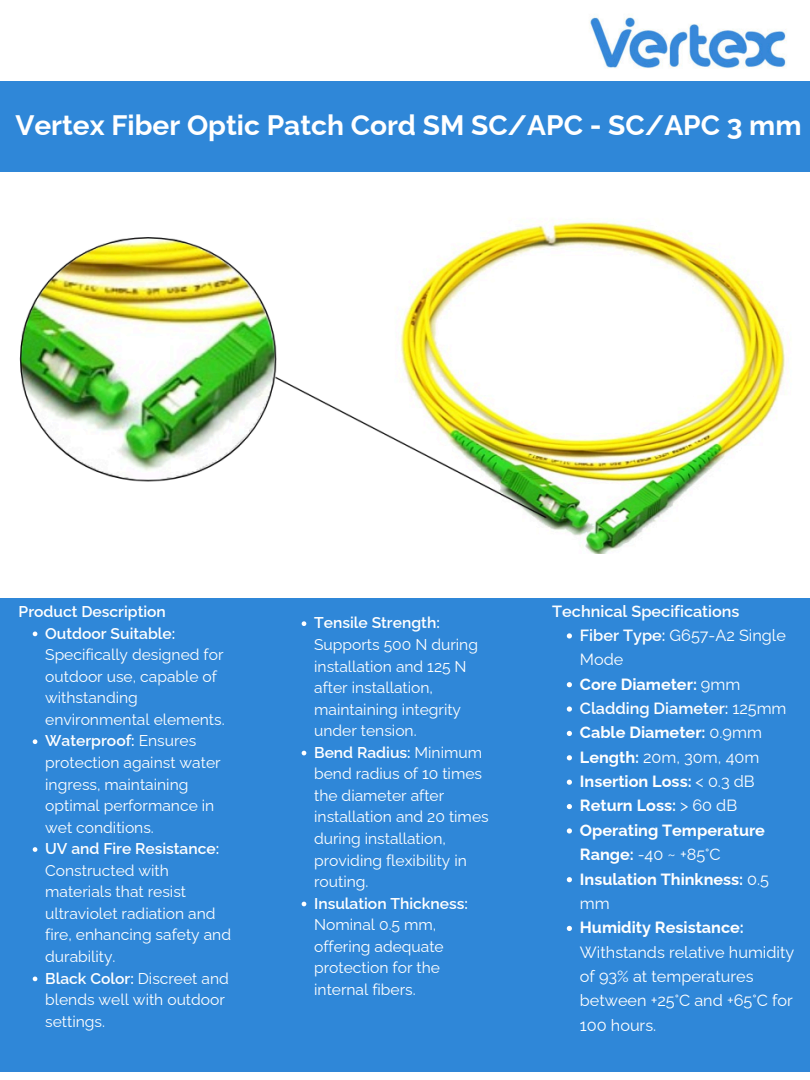
<style>
.page{position:relative;width:810px;height:1080px;background:#fff}
.page>*{position:absolute;margin:0;border:0;box-sizing:border-box;transform-origin:0 0}
.t1{font:700 28.12px "Raleway";color:#fff}
.t2{font:16.25px/24.4px "Raleway";color:#fff}
.t3{font:700 16.25px/24.4px "Raleway";color:#fff}
.t4{font:600 16.25px "Raleway";color:#fff}
.t5{font:15.62px/21.6px "Raleway";color:#fff}
.t6{font:600 15.62px "Raleway";color:#fff}
.s1{font-weight:600}
.s2{font-weight:400}
.s3{font-weight:700}
</style>
<div class="page">
<img style="left:589px;top:16px;width:198px;height:53px">
<div style="left:0;top:81px;width:810px;height:91px;background:#2f87d8"></div>
<div style="left:0;top:598px;width:810px;height:473px;background:#2f87d8"></div>
<img style="left:19px;top:222px;width:766px;height:331px">
<svg style="left:33px;top:632px;width:4px;height:4px"></svg>
<svg style="left:33px;top:739px;width:4px;height:5px"></svg>
<svg style="left:33px;top:847px;width:4px;height:5px"></svg>
<svg style="left:33px;top:977px;width:4px;height:4px"></svg>
<svg style="left:302px;top:621px;width:4px;height:5px"></svg>
<svg style="left:302px;top:751px;width:4px;height:4px"></svg>
<svg style="left:302px;top:902px;width:4px;height:4px"></svg>
<svg style="left:567px;top:633px;width:5px;height:6px"></svg>
<svg style="left:567px;top:682px;width:5px;height:5px"></svg>
<svg style="left:567px;top:706px;width:5px;height:6px"></svg>
<svg style="left:567px;top:731px;width:5px;height:5px"></svg>
<svg style="left:567px;top:755px;width:5px;height:5px"></svg>
<svg style="left:567px;top:780px;width:5px;height:5px"></svg>
<svg style="left:567px;top:804px;width:5px;height:5px"></svg>
<svg style="left:567px;top:828px;width:5px;height:6px"></svg>
<svg style="left:567px;top:877px;width:5px;height:5px"></svg>
<svg style="left:567px;top:926px;width:5px;height:5px"></svg>
<h1 class="t1" style="left:15px;top:109px;width:788px">Vertex Fiber Optic Patch Cord SM SC/APC - SC/APC 3 mm</h1>
<h2 class="t6" style="left:19px;top:602px;width:149px">Product Description</h2>
<p class="t5" style="left:45px;top:622px;width:181px"><span class="s1">Outdoor Suitable:<br></span>Specifically designed for outdoor use, capable of withstanding environmental elements.</p>
<p class="t5" style="left:45px;top:730px;width:177px"><span class="s1">Waterproof:</span> Ensures protection against water ingress, maintaining optimal performance in wet conditions.</p>
<p class="t5" style="left:45px;top:838px;width:187px"><span class="s1">UV and Fire Resistance:<br></span>Constructed with materials that resist ultraviolet radiation and fire, enhancing safety and durability.</p>
<p class="t5" style="left:45px;top:967px;width:185px"><span class="s1">Black Color:</span> Discreet and blends well with outdoor settings.</p>
<h2 class="t5" style="left:314px;top:612px;width:165px"><span class="s1">Tensile Strength:<br></span>Supports 500 N during installation and 125 N after installation, maintaining integrity under tension.</h2>
<p class="t5" style="left:314px;top:741px;width:176px"><span class="s1">Bend Radius:</span> Minimum bend radius of 10 times the diameter after installation and 20 times during installation, providing flexibility in routing.</p>
<p class="t5" style="left:314px;top:892px;width:155px"><span class="s1">Insulation Thickness:<br></span>Nominal 0.5 mm, offering adequate protection for the internal fibers.</p>
<p class="t4" style="left:552px;top:602px;width:189px">Technical Specifications</p>
<p class="t2" style="left:580px;top:623px;width:207px"><span class="s1">Fiber Type:</span> G657-A2 Single<br>Mode</p>
<p class="t3" style="left:580px;top:672px;width:162px">Core Diameter: <span class="s2">9mm</span></p>
<p class="t4" style="left:580px;top:699px;width:208px">Cladding Diameter: <span class="s2">125mm</span></p>
<p class="t3" style="left:580px;top:720px;width:184px">Cable Diameter: <span class="s2">0.9mm</span></p>
<p class="t2" style="left:580px;top:745px;width:181px"><span class="s3">Length:</span> 20m, 30m, 40m</p>
<p class="t3" style="left:580px;top:769px;width:176px">Insertion Loss: <span class="s2">&lt; 0.3 dB</span></p>
<p class="t3" style="left:580px;top:794px;width:159px">Return Loss: <span class="s2">&gt; 60 dB</span></p>
<p class="t3" style="left:580px;top:818px;width:187px">Operating Temperature<br>Range: <span class="s2">-40 ~ +85°C</span></p>
<p class="t3" style="left:580px;top:867px;width:191px">Insulation Thinkness: <span class="s2">0.5 mm</span></p>
<p class="t2" style="left:580px;top:915px;width:216px"><span class="s3">Humidity Resistance:<br></span>Withstands relative humidity of 93% at temperatures between +25°C and +65°C for<br>100 hours.</p>
</div>
